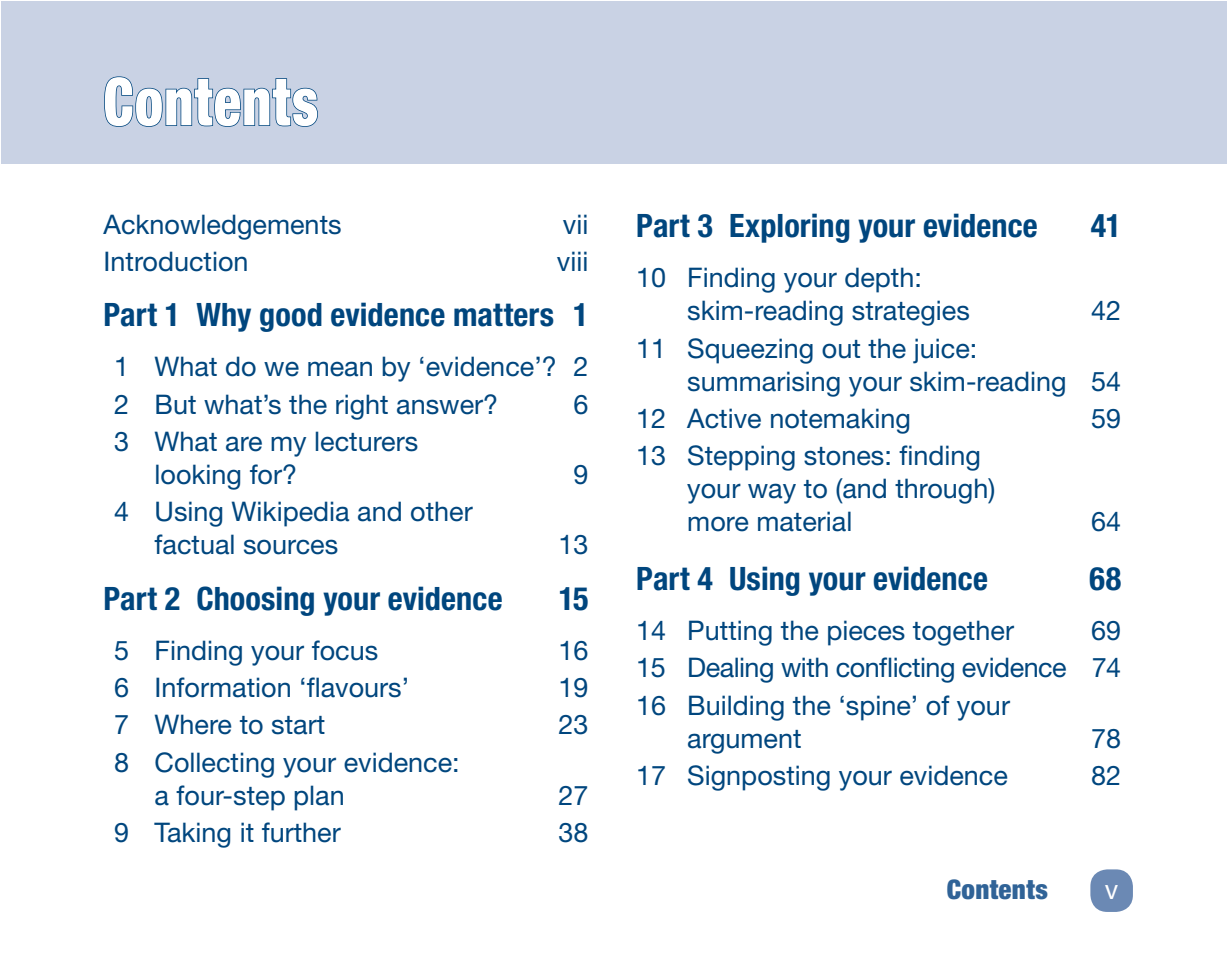
<style>
.page{position:relative;width:1228px;height:973px;background:#fff}
.page>*{position:absolute;margin:0;border:0;box-sizing:border-box;transform-origin:0 0}
.t1{font:900 condensed 66px "Helvetica Neue LT Std";letter-spacing:.025em;color:#fff;scale:.85 1}
.t2{font:700 condensed 32.4px "Helvetica Neue LT Std";letter-spacing:.005em;color:#00467e}
.t3{font:27px/33px "Helvetica Neue LT Std";color:#00467e}
.t4{font:900 condensed 27px "Helvetica Neue LT Std";letter-spacing:.01em;color:#306397}
.t5{font:27px "Helvetica Neue LT Std";color:#fff}
</style>
<div class="page">
<div style="left:1090px;top:869px;width:43px;height:42px;background:#6b89b4;border-radius:17px"></div>
<div style="left:1px;top:1px;width:1225px;height:163px;background:#c9d2e4"></div>
<svg style="left:104px;top:76px;width:214px;height:51px"></svg>
<h1 class="t1" style="left:104px;top:61px;width:254px">Contents</h1>
<p class="t3" style="left:104px;top:207px;width:240px">Acknowledgements</p>
<p class="t3" style="left:563px;top:207px;width:27px">vii</p>
<p class="t3" style="left:104px;top:244px;width:147px">Introduction</p>
<p class="t3" style="left:557px;top:244px;width:33px">viii</p>
<p class="t2" style="left:104px;top:295px;width:486px">Part 1 Why good evidence matters 1</p>
<p class="t3" style="left:114px;top:348px;width:476px;line-height:37.2px">1 What do we mean by ‘evidence’? 2<br>2 But what’s the right answer?</p>
<p class="t3" style="left:573px;top:387px;width:17px">6</p>
<p class="t3" style="left:155px;top:424px;width:265px;text-indent:-41px">3 What are my lecturers looking for?</p>
<p class="t3" style="left:155px;top:494px;width:320px;text-indent:-41px">4 Using Wikipedia and other factual sources</p>
<p class="t3" style="left:573px;top:457px;width:17px">9</p>
<p class="t3" style="left:558px;top:527px;width:32px">13</p>
<p class="t2" style="left:104px;top:578px;width:400px">Part 2 Choosing your evidence</p>
<p class="t2" style="left:559px;top:578px;width:31px">15</p>
<p class="t3" style="left:114px;top:633px;width:266px">5 Finding your focus</p>
<p class="t3" style="left:558px;top:633px;width:32px">16</p>
<p class="t3" style="left:114px;top:670px;width:297px">6 Information ‘flavours’</p>
<p class="t3" style="left:558px;top:670px;width:32px">19</p>
<p class="t3" style="left:114px;top:707px;width:213px">7 Where to start</p>
<p class="t3" style="left:558px;top:707px;width:32px">23</p>
<p class="t3" style="left:155px;top:745px;width:307px;text-indent:-41px">8 Collecting your evidence: a four-step plan</p>
<p class="t3" style="left:558px;top:778px;width:32px">27</p>
<p class="t3" style="left:114px;top:815px;width:228px">9 Taking it further</p>
<p class="t3" style="left:558px;top:815px;width:32px">38</p>
<p class="t2" style="left:636px;top:206px;width:403px">Part 3 Exploring your evidence</p>
<p class="t2" style="left:1090px;top:206px;width:32px">41</p>
<p class="t3" style="left:687px;top:261px;width:284px;text-indent:-51px">10 Finding your depth: skim-reading strategies</p>
<p class="t3" style="left:1091px;top:294px;width:32px">42</p>
<p class="t3" style="left:687px;top:331px;width:435px;text-indent:-51px">11 Squeezing out the juice: summarising your skim-reading 54</p>
<p class="t3" style="left:636px;top:401px;width:276px">12 Active notemaking</p>
<p class="t3" style="left:1091px;top:401px;width:32px">59</p>
<p class="t3" style="left:687px;top:438px;width:310px;text-indent:-51px">13 Stepping stones: finding your way to (and through) more material</p>
<p class="t3" style="left:1091px;top:504px;width:32px">64</p>
<p class="t2" style="left:636px;top:559px;width:353px">Part 4 Using your evidence</p>
<p class="t2" style="left:1089px;top:559px;width:33px">68</p>
<p class="t3" style="left:636px;top:613px;width:379px">14 Putting the pieces together</p>
<p class="t3" style="left:636px;top:611px;width:486px;line-height:37.2px;text-align:justify;text-indent:455px">69<br>15 Dealing with conflicting evidence 74<br>16 Building the ‘spine’ of your</p>
<p class="t3" style="left:687px;top:721px;width:116px">argument</p>
<p class="t3" style="left:1091px;top:721px;width:32px">78</p>
<p class="t3" style="left:636px;top:758px;width:373px">17 Signposting your evidence</p>
<p class="t3" style="left:1091px;top:758px;width:32px">82</p>
<p class="t4" style="left:946px;top:872px;width:103px">Contents</p>
<p class="t5" style="left:1105px;top:873px;width:15px">v</p>
</div>
